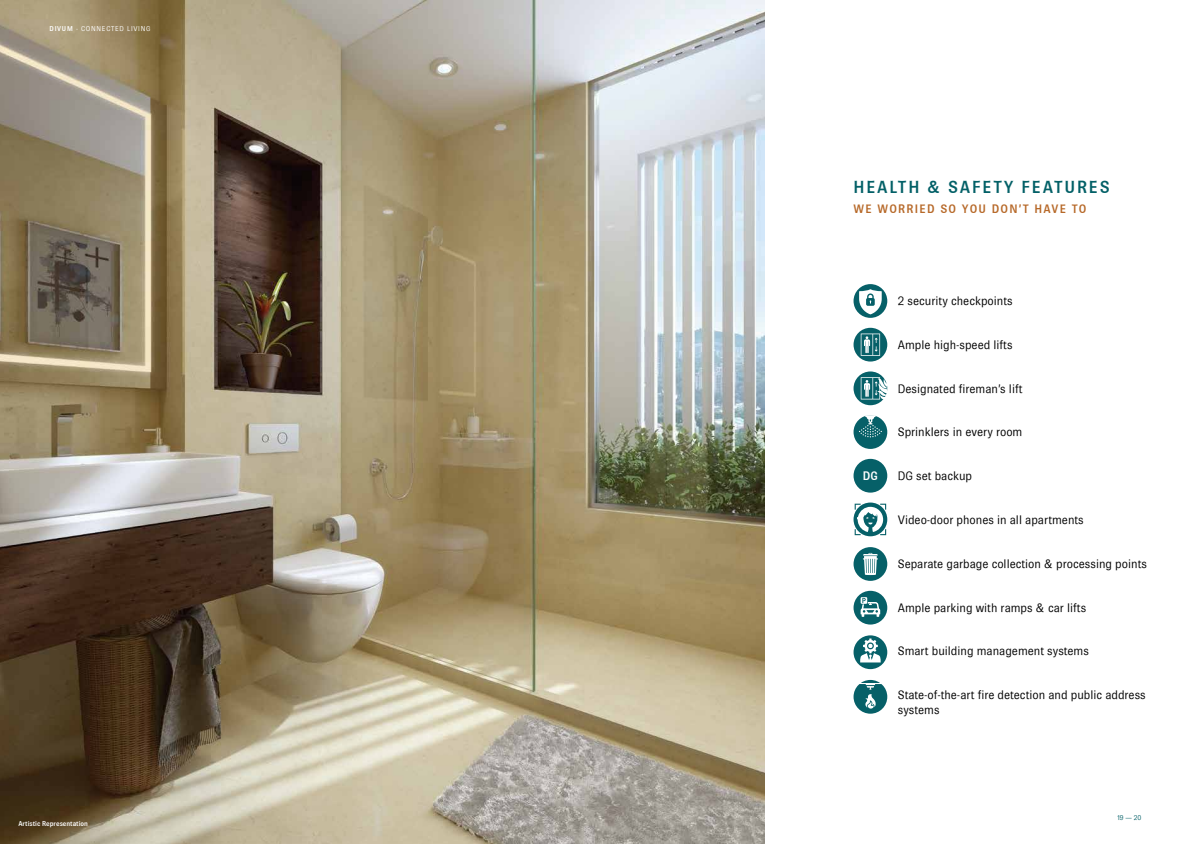
<style>
.page{position:relative;width:1191px;height:844px;background:#fff}
.page>*{position:absolute;margin:0;border:0;box-sizing:border-box;transform-origin:0 0}
.t1{font:500 17.5px "Brown";letter-spacing:.1em;color:#036067}
.t2{font:300 12.25px/14.7px "Brown";color:#000}
.t3{font:500 12.25px "Brown";letter-spacing:.1em;color:#b76929}
.t4{font:500 12.25px "Brown";color:#fff}
.t5{font:500 7px "Brown";color:#fff}
.t6{font:300 7px "Brown";letter-spacing:.1em;color:#fff}
.t7{font:300 7px "Brown";color:#036067}
.s1{font-weight:500}
</style>
<div class="page">
<img style="left:0;top:0;width:764px;height:843px">
<div style="left:853px;top:371px;width:34px;height:34px;background:#066068;border-radius:50%"></div>
<div style="left:853px;top:415px;width:34px;height:34px;background:#066068;border-radius:50%"></div>
<div style="left:853px;top:458px;width:34px;height:34px;background:#066068;border-radius:50%"></div>
<svg style="left:853px;top:502px;width:34px;height:34px"></svg>
<div style="left:853px;top:547px;width:34px;height:33px;background:#066068;border-radius:50%"></div>
<div style="left:853px;top:590px;width:34px;height:34px;background:#066068;border-radius:50%"></div>
<svg style="left:853px;top:635px;width:34px;height:34px"></svg>
<svg style="left:853px;top:679px;width:34px;height:34px"></svg>
<svg style="left:853px;top:284px;width:34px;height:34px"></svg>
<svg style="left:859px;top:289px;width:22px;height:25px"></svg>
<div style="left:853px;top:328px;width:34px;height:33px;background:#066068;border-radius:50%"></div>
<svg style="left:860px;top:333px;width:20px;height:23px"></svg>
<svg style="left:860px;top:377px;width:27px;height:23px"></svg>
<svg style="left:859px;top:415px;width:23px;height:22px"></svg>
<svg style="left:854px;top:503px;width:32px;height:32px"></svg>
<svg style="left:860px;top:597px;width:20px;height:19px"></svg>
<svg style="left:863px;top:552px;width:15px;height:23px"></svg>
<svg style="left:860px;top:638px;width:20px;height:24px"></svg>
<svg style="left:865px;top:686px;width:10px;height:22px"></svg>
<hr style="left:855px;top:682px;width:31px;height:1px;background:#fff">
<p class="t6" style="left:50px;top:25px;width:102px"><span class="s1">DIVUM</span> - CONNECTED LIVING</p>
<p class="t5" style="left:18px;top:819px;width:71px">Artistic Representation</p>
<h1 class="t1" style="left:853px;top:177px;width:258px">HEALTH &amp; SAFETY FEATURES</h1>
<p class="t3" style="left:853px;top:201px;width:234px">WE WORRIED SO YOU DON’T HAVE TO</p>
<p class="t4" style="left:863px;top:468px;width:16px">DG</p>
<p class="t2" style="left:898px;top:293px;width:116px">2 security checkpoints</p>
<p class="t2" style="left:898px;top:337px;width:116px">Ample high-speed lifts</p>
<p class="t2" style="left:898px;top:381px;width:126px">Designated fireman’s lift</p>
<p class="t2" style="left:898px;top:424px;width:126px">Sprinklers in every room</p>
<p class="t2" style="left:898px;top:468px;width:76px">DG set backup</p>
<p class="t2" style="left:898px;top:512px;width:187px">Video-door phones in all apartments</p>
<p class="t2" style="left:898px;top:556px;width:251px">Separate garbage collection &amp; processing points</p>
<p class="t2" style="left:898px;top:599px;width:190px">Ample parking with ramps &amp; car lifts</p>
<p class="t2" style="left:898px;top:643px;width:193px">Smart building management systems</p>
<p class="t2" style="left:898px;top:687px;width:249px">State-of-the-art fire detection and public address systems</p>
<p class="t7" style="left:1117px;top:813px;width:25px">19 — 20</p>
</div>
